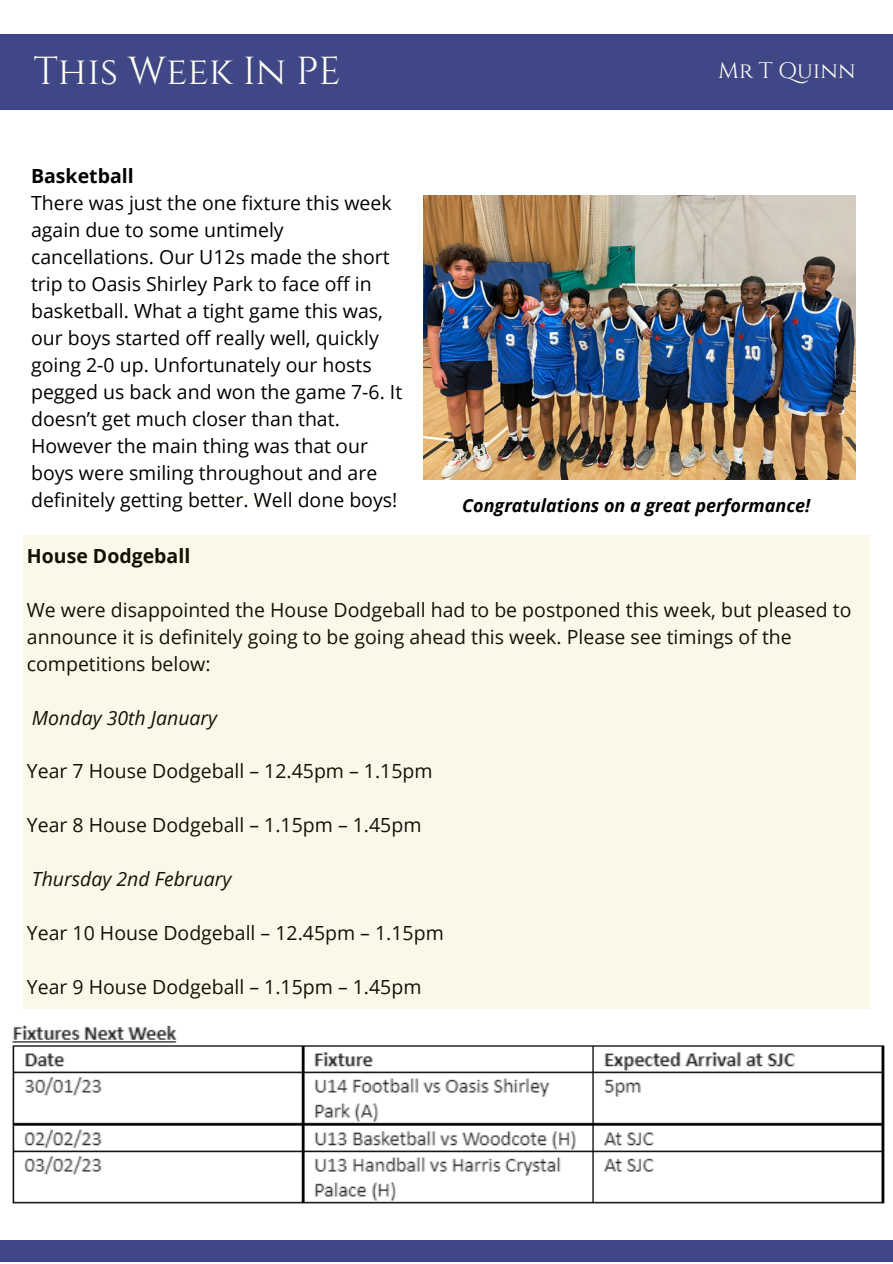
<style>
.page{position:relative;width:893px;height:1264px;background:#fff}
.page>*{position:absolute;margin:0;border:0;box-sizing:border-box;transform-origin:0 0}
.t1{font:39px "Cinzel";color:#fffff6}
.t2{font:22.5px "Cinzel";color:#fffff6}
.t3{font:19.5px/27px "Open Sans";color:#000}
.t4{font:italic 19.5px "Open Sans";color:#000}
.t5{font:700 19.5px "Open Sans";color:#000}
.t6{font:italic 700 18px "Open Sans";color:#000}
</style>
<div class="page">
<div style="left:0;top:1240px;width:892px;height:21px;background:#3f4786"></div>
<div style="left:217px;top:495px;width:45px;height:5px;background:#fffff6"></div>
<div style="left:0;top:35px;width:892px;height:75px;background:#3f4786"></div>
<img style="left:423px;top:196px;width:432px;height:283px">
<img style="left:12px;top:1025px;width:873px;height:179px">
<div style="left:23px;top:535px;width:846px;height:473px;background:#fbf8ea"></div>
<h1 class="t1" style="left:34px;top:46px;width:309px">This Week In PE</h1>
<p class="t2" style="left:718px;top:56px;width:139px">Mr T Quinn</p>
<p class="t5" style="left:31px;top:162px;width:104px">Basketball</p>
<p class="t3" style="left:31px;top:188px;width:372px">There was just the one fixture this week again due to some untimely cancellations. Our U12s made the short trip to Oasis Shirley Park to face off in basketball. What a tight game this was, our boys started off really well, quickly going 2-0 up. Unfortunately our hosts pegged us back and won the game 7-6. It doesn’t get much closer than that.<br>However the main thing was that our boys were smiling throughout and are definitely getting better. Well done boys!</p>
<p class="t6" style="left:462px;top:493px;width:349px">Congratulations on a great performance!</p>
<p class="t5" style="left:27px;top:541px;width:165px">House Dodgeball</p>
<p class="t3" style="left:27px;top:595px;width:826px">We were disappointed the House Dodgeball had to be postponed this week, but pleased to announce it is definitely going to be going ahead this week. Please see timings of the competitions below:</p>
<p class="t4" style="left:32px;top:703px;width:187px">Monday 30th January</p>
<p class="t3" style="left:27px;top:757px;width:407px">Year 7 House Dodgeball – 12.45pm – 1.15pm</p>
<p class="t3" style="left:27px;top:811px;width:396px">Year 8 House Dodgeball – 1.15pm – 1.45pm</p>
<p class="t4" style="left:32px;top:865px;width:201px">Thursday 2nd February</p>
<p class="t3" style="left:27px;top:919px;width:418px">Year 10 House Dodgeball – 12.45pm – 1.15pm</p>
<p class="t3" style="left:27px;top:973px;width:396px">Year 9 House Dodgeball – 1.15pm – 1.45pm</p>
</div>
